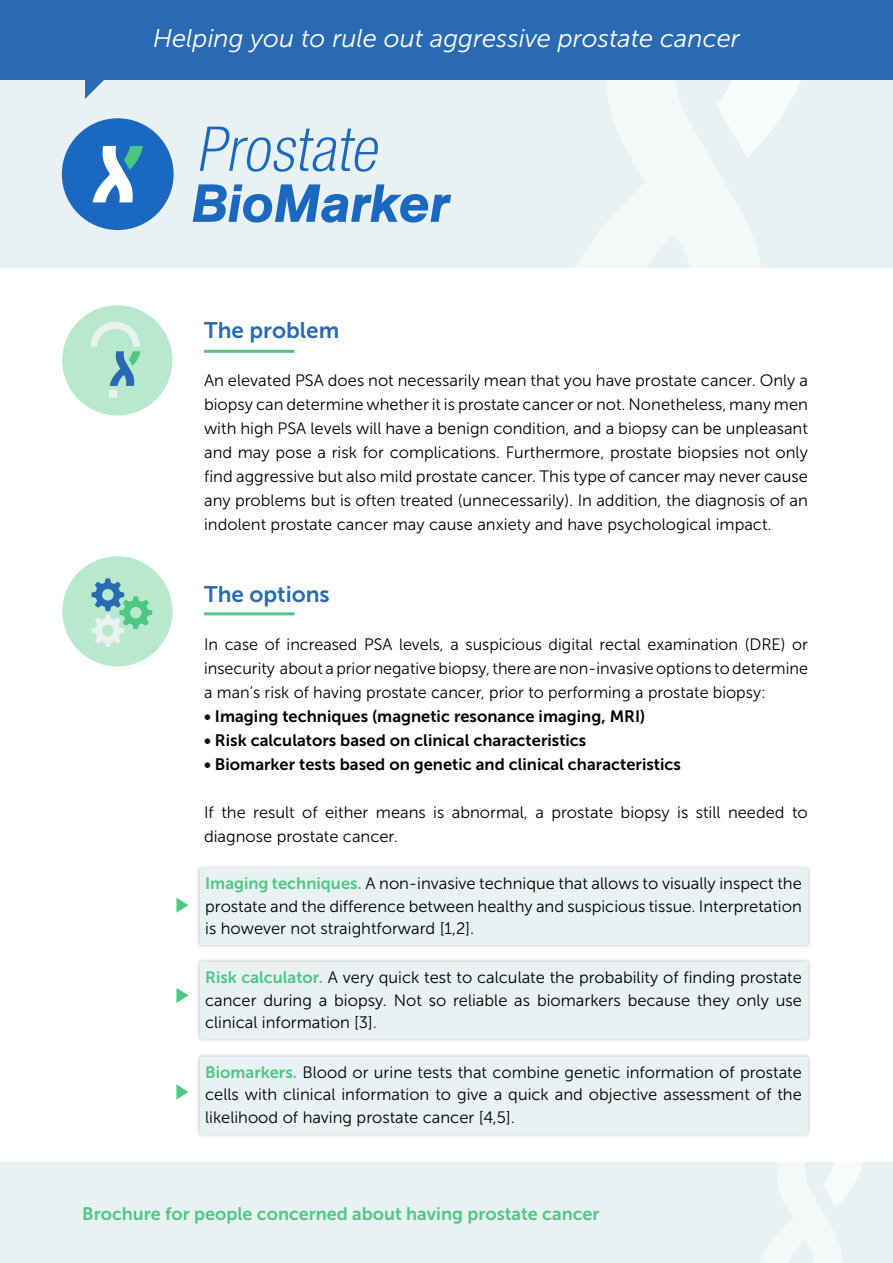
<style>
.page{position:relative;width:893px;height:1263px;background:#fff}
.page>*{position:absolute;margin:0;border:0;box-sizing:border-box;transform-origin:0 0}
.t1{font:italic 25.5px "Museo Sans 300";color:#fff}
.t2{font:22.5px "Museo Sans 700";color:#2a6ab2}
.t3{font:18px "Museo Sans 700";color:#4dc782}
.t4{font:16.5px/24px "Museo Sans 300";color:#000;text-align:justify}
.t5{font:16.5px "Museo Sans 700";color:#000}
.s1{font-family:"Museo Sans 700";color:#4dc782}
</style>
<div class="page">
<div style="left:0;top:1162px;width:893px;height:101px;background:#e9f1f2"></div>
<svg style="left:760px;top:1162px;width:103px;height:101px"></svg>
<div style="left:0;top:77px;width:893px;height:191px;background:#e9f1f2"></div>
<svg style="left:554px;top:79px;width:206px;height:189px;fill:#f4f8f9"></svg>
<svg style="left:717px;top:79px;width:98px;height:79px"></svg>
<div style="left:62px;top:305px;width:110px;height:110px;background:#b8e9cd;border-radius:50%"></div>
<div style="left:62px;top:556px;width:110px;height:110px;background:#b8e9cd;border-radius:50%"></div>
<svg style="left:193px;top:184px;width:258px;height:39px"></svg>
<svg style="left:200px;top:127px;width:178px;height:45px"></svg>
<div style="left:62px;top:118px;width:112px;height:112px;background:#1a68bf;border-radius:50%"></div>
<svg style="left:93px;top:146px;width:50px;height:56px"></svg>
<div style="left:110px;top:390px;width:7px;height:8px;background:#e9f1f2"></div>
<svg style="left:90px;top:322px;width:50px;height:64px"></svg>
<hr style="left:204px;top:350px;width:90px;height:3px;background:#4dc782">
<hr style="left:204px;top:612px;width:90px;height:3px;background:#4dc782">
<div style="left:196px;top:864px;width:616px;height:86px;background:#000;opacity:.24"></div>
<div style="left:200px;top:868px;width:608px;height:77px;background:#e9f1f2"></div>
<div style="left:196px;top:957px;width:616px;height:86px;background:#000;opacity:.24"></div>
<div style="left:200px;top:962px;width:608px;height:77px;background:#e9f1f2"></div>
<div style="left:196px;top:1052px;width:616px;height:86px;background:#000;opacity:.24"></div>
<div style="left:200px;top:1057px;width:608px;height:76px;background:#e9f1f2"></div>
<svg style="left:176px;top:897px;width:12px;height:16px"></svg>
<svg style="left:176px;top:988px;width:12px;height:15px"></svg>
<svg style="left:176px;top:1084px;width:12px;height:15px"></svg>
<svg style="left:91px;top:578px;width:61px;height:69px"></svg>
<svg style="left:85px;top:79px;width:24px;height:20px"></svg>
<div style="left:0;top:0;width:893px;height:79px;background:#2a6ab2"></div>
<h1 class="t1" style="left:153px;top:24px;width:588px">Helping you to rule out aggressive prostate cancer</h1>
<h2 class="t2" style="left:204px;top:318px;width:137px">The problem</h2>
<p class="t4" style="left:204px;top:368px;width:605px">An elevated PSA does not necessarily mean that you have prostate cancer. Only a biopsy can determine whether it is prostate cancer or not. Nonetheless, many men with high PSA levels will have a benign condition, and a biopsy can be unpleasant and may pose a risk for complications. Furthermore, prostate biopsies not only find aggressive but also mild prostate cancer. This type of cancer may never cause any problems but is often treated (unnecessarily). In addition, the diagnosis of an indolent prostate cancer may cause anxiety and have psychological impact.</p>
<h2 class="t2" style="left:204px;top:582px;width:127px">The options</h2>
<p class="t4" style="left:204px;top:632px;width:605px">In case of increased PSA levels, a suspicious digital rectal examination (DRE) or insecurity about a prior negative biopsy, there are non-invasive options to determine a man’s risk of having prostate cancer, prior to performing a prostate biopsy:</p>
<p class="t5" style="left:204px;top:707px;width:443px">• Imaging techniques (magnetic resonance imaging, MRI)</p>
<p class="t5" style="left:204px;top:731px;width:384px">• Risk calculators based on clinical characteristics</p>
<p class="t5" style="left:204px;top:755px;width:478px">• Biomarker tests based on genetic and clinical characteristics</p>
<p class="t4" style="left:204px;top:800px;width:605px">If the result of either means is abnormal, a prostate biopsy is still needed to diagnose prostate cancer.</p>
<p class="t4" style="left:205px;top:872px;width:598px;line-height:22.5px"><span class="s1">Imaging techniques.</span> A non-invasive technique that allows to visually inspect the prostate and the difference between healthy and suspicious tissue. Interpretation is however not straightforward [1,2].</p>
<p class="t4" style="left:205px;top:966px;width:598px;line-height:22.5px"><span class="s1">Risk calculator.</span> A very quick test to calculate the probability of finding prostate cancer during a biopsy. Not so reliable as biomarkers because they only use clinical information [3].</p>
<p class="t4" style="left:205px;top:1061px;width:598px;line-height:22.5px"><span class="s1">Biomarkers.</span> Blood or urine tests that combine genetic information of prostate cells with clinical information to give a quick and objective assessment of the likelihood of having prostate cancer [4,5].</p>
<p class="t3" style="left:82px;top:1204px;width:519px">Brochure for people concerned about having prostate cancer</p>
</div>
